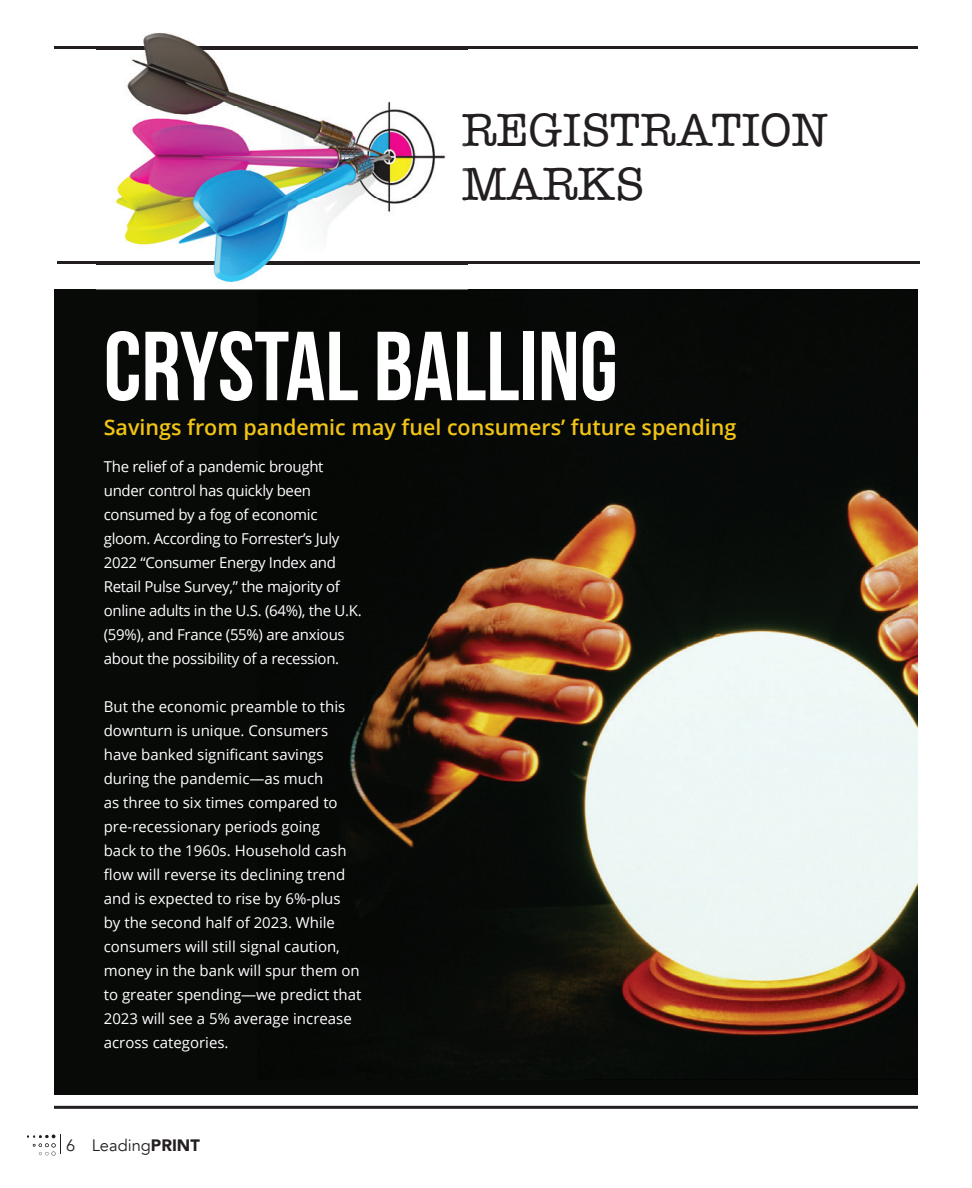
<style>
.page{position:relative;width:972px;height:1188px;background:#fff}
.page>*{position:absolute;margin:0;border:0;box-sizing:border-box;transform-origin:0 0}
.t1{font:97.8px "Bebas Neue";color:#fff}
.t2{font:48px/54px "American Typewriter";color:#231f20}
.t3{font:600 21.45px "Open Sans";color:#f1c415}
.t4{font:16.5px "Avenir";color:#231f20}
.t5{font:15px/24px "Open Sans";color:#fff}
.t6{font:15px/24px "Open Sans";letter-spacing:-.02em;color:#fff}
.s1{font-weight:900}
</style>
<div class="page">
<hr style="left:57px;top:261px;width:863px;height:3px;background:#231f20">
<svg style="left:54px;top:46px;width:864px;height:3px"></svg>
<div style="left:54px;top:289px;width:864px;height:806px;background:#070a07"></div>
<img style="left:257px;top:289px;width:661px;height:772px">
<hr style="left:54px;top:1106px;width:864px;height:3px;background:#231f20">
<img style="left:96px;top:33px;width:372px;height:250px">
<img style="left:96px;top:261px;width:372px;height:3px">
<img style="left:96px;top:46px;width:372px;height:4px">
<img style="left:462px;top:113px;width:6px;height:34px">
<img style="left:462px;top:167px;width:6px;height:34px">
<svg style="left:27px;top:1135px;width:34px;height:20px"></svg>
<h2 class="t2" style="left:461px;top:102px;width:368px">REGISTRATION<br>MARKS</h2>
<h1 class="t1" style="left:104px;top:313px;width:516px">CRYSTAL BALLING</h1>
<h3 class="t3" style="left:104px;top:413px;width:634px">Savings from pandemic may fuel consumers’ future spending</h3>
<p class="t6" style="left:104px;top:454px;width:259px">The relief of a pandemic brought under control has quickly been consumed by a fog of economic gloom. According to Forrester’s July 2022 “Consumer Energy Index and Retail Pulse Survey,” the majority of online adults in the U.S. (64%), the U.K. (59%), and France (55%) are anxious about the possibility of a recession.</p>
<p class="t5" style="left:104px;top:694px;width:259px">But the economic preamble to this downturn is unique. Consumers have banked significant savings during the pandemic—as much<br>as three to six times compared to pre-recessionary periods going<br>back to the 1960s. Household cash flow will reverse its declining trend and is expected to rise by 6%-plus<br>by the second half of 2023. While consumers will still signal caution, money in the bank will spur them on to greater spending—we predict that<br>2023 will see a 5% average increase across categories.</p>
<p class="t4" style="left:66px;top:1135px;width:135px">6 Leading<span class="s1">PRINT</span></p>
</div>
